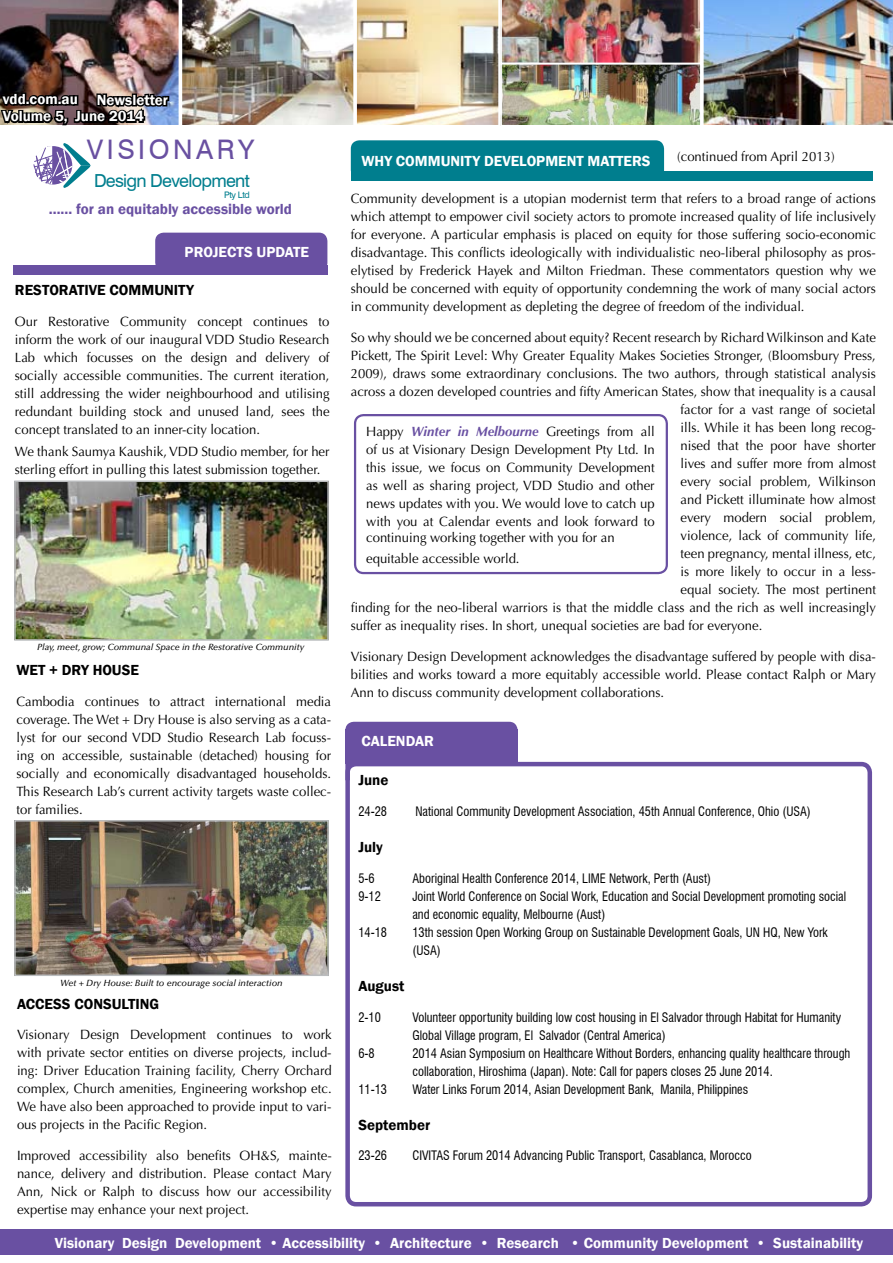
<style>
.page{position:relative;width:893px;height:1263px;background:#fff}
.page>*{position:absolute;margin:0;border:0;box-sizing:border-box;transform-origin:0 0}
.t1{font:27px "Swiss 721 BT";letter-spacing:.13em;color:#6950a1}
.t2{font:18px "Swiss 721 BT";letter-spacing:-.04em;color:#007e8e}
.t3{font:600 15px/16.5px "Franklin Gothic";color:#fff}
.t4{font:600 15px "Franklin Gothic";color:#000}
.t5{font:600 15px "Franklin Gothic";color:#6950a2}
.t6{font:13.5px/18px "Optima";color:#000;text-align:justify}
.t7{font:condensed 12.75px/18px "Swiss 721 BT";color:#000}
.t8{font:italic 500 9px "Optima LT Std";color:#000}
.t9{font:9px "Swiss 721 BT";letter-spacing:-.04em;color:#007e8e}
.s1{font-weight:700;font-style:italic;color:#6950a2}
</style>
<div class="page">
<svg style="left:33px;top:143px;width:58px;height:45px"></svg>
<div style="left:0;top:1229px;width:893px;height:26px;background:#6950a2"></div>
<div style="left:155px;top:233px;width:172px;height:38px;background:#6950a2;border-radius:9px"></div>
<div style="left:13px;top:265px;width:314px;height:9px;background:#6950a2"></div>
<div style="left:351px;top:140px;width:313px;height:39px;background:#007e8e;border-radius:9px"></div>
<div style="left:351px;top:172px;width:521px;height:9px;background:#007e8e"></div>
<img style="left:17px;top:823px;width:309px;height:150px">
<div style="left:14px;top:820px;width:315px;height:156px;border:2px solid #babcbe"></div>
<img style="left:17px;top:483px;width:309px;height:155px">
<div style="left:14px;top:480px;width:315px;height:161px;border:2px solid #babcbe"></div>
<div style="left:345px;top:762px;width:527px;height:444px;border:4px solid #6950a2;border-radius:9px"></div>
<div style="left:345px;top:722px;width:173px;height:34px;background:#6950a2;border-radius:9px"></div>
<div style="left:345px;top:729px;width:173px;height:34px;background:#6950a2"></div>
<div style="left:345px;top:748px;width:5px;height:32px;background:#6950a2"></div>
<div style="left:354px;top:414px;width:314px;height:160px;border:2px solid #6950a2;border-radius:9px"></div>
<img style="left:0;top:0;width:893px;height:126px">
<p class="t3" style="left:3px;top:91px;width:77px">vdd.com.au</p>
<p class="t3" style="left:3px;top:92px;width:167px;text-indent:94px">Newsletter<br>Volume 5, June 2014</p>
<h1 class="t1" style="left:87px;top:133px;width:169px">VISIONARY</h1>
<h2 class="t2" style="left:94px;top:169px;width:157px">Design Development</h2>
<p class="t9" style="left:224px;top:190px;width:27px">Pty Ltd</p>
<p class="t6" style="left:351px;top:190px;width:527px">Community development is a utopian modernist term that refers to a broad range of actions which attempt to empower civil society actors to promote increased quality of life inclusively for everyone. A particular emphasis is placed on equity for those suffering socio-economic disadvantage. This conflicts ideologically with individualistic neo-liberal philosophy as pros&shy;elytised by Frederick Hayek and Milton Friedman. These commentators question why we should be concerned with equity of opportunity condemning the work of many social actors in community development as depleting the degree of freedom of the individual.</p>
<p class="t6" style="left:351px;top:329px;width:527px">So why should we be concerned about equity? Recent research by Richard Wilkinson and Kate</p>
<p class="t6" style="left:351px;top:347px;width:527px">Pickett, The Spirit Level: Why Greater Equality Makes Societies Stronger, (Bloomsbury Press,</p>
<p class="t6" style="left:351px;top:365px;width:527px">2009), draws some extraordinary conclusions. The two authors, through statistical analysis</p>
<p class="t6" style="left:351px;top:383px;width:527px">across a dozen developed countries and fifty American States, show that inequality is a causal</p>
<p class="t6" style="left:681px;top:401px;width:197px">factor for a vast range of societal</p>
<p class="t6" style="left:681px;top:419px;width:197px">ills. While it has been long recog-</p>
<p class="t6" style="left:681px;top:437px;width:197px">nised that the poor have shorter</p>
<p class="t6" style="left:681px;top:455px;width:197px">lives and suffer more from almost</p>
<p class="t6" style="left:681px;top:473px;width:197px">every social problem, Wilkinson</p>
<p class="t6" style="left:681px;top:490px;width:197px">and Pickett illuminate how almost</p>
<p class="t6" style="left:681px;top:508px;width:197px">every modern social problem,</p>
<p class="t6" style="left:681px;top:526px;width:197px">violence, lack of community life,</p>
<p class="t6" style="left:681px;top:544px;width:197px">teen pregnancy, mental illness, etc,</p>
<p class="t6" style="left:681px;top:562px;width:197px">is more likely to occur in a less-</p>
<p class="t6" style="left:681px;top:580px;width:197px">equal society. The most pertinent</p>
<p class="t6" style="left:351px;top:598px;width:527px">finding for the neo-liberal warriors is that the middle class and the rich as well increasingly</p>
<p class="t6" style="left:351px;top:616px;width:413px">suffer as inequality rises. In short, unequal societies are bad for everyone.</p>
<p class="t6" style="left:351px;top:647px;width:527px">Visionary Design Development acknowledges the disadvantage suffered by people with disa&shy;bilities and works toward a more equitably accessible world. Please contact Ralph or Mary Ann to discuss community development collaborations.</p>
<p class="t3" style="left:362px;top:153px;width:291px">WHY COMMUNITY DEVELOPMENT MATTERS</p>
<p class="t6" style="left:677px;top:147px;width:159px">(continued from April 2013)</p>
<p class="t5" style="left:49px;top:200px;width:245px">…… for an equitably accessible world</p>
<p class="t3" style="left:185px;top:244px;width:126px">PROJECTS UPDATE</p>
<p class="t4" style="left:15px;top:281px;width:181px">RESTORATIVE COMMUNITY</p>
<p class="t6" style="left:15px;top:312px;width:316px">Our Restorative Community concept continues to inform the work of our inaugural VDD Studio Research Lab which focusses on the design and delivery of socially accessible communities. The current iteration, still addressing the wider neighbourhood and utilising redundant building stock and unused land, sees the concept translated to an inner-city location.</p>
<p class="t6" style="left:15px;top:443px;width:316px">We thank Saumya Kaushik, VDD Studio member, for her sterling effort in pulling this latest submission together.</p>
<p class="t6" style="left:366px;top:422px;width:290px">Happy <span class="s1">Winter in Melbourne</span> Greetings from all of us at Visionary Design Development Pty Ltd. In this issue, we focus on Community Development as well as sharing project, VDD Studio and other news updates with you. We would love to catch up with you at Calendar events and look forward to</p>
<p class="t6" style="left:366px;top:528px;width:250px;line-height:20.2px">continuing working together with you for an equitable accessible world.</p>
<p class="t8" style="left:37px;top:642px;width:269px">Play, meet, grow; Communal Space in the Restorative Community</p>
<p class="t4" style="left:16px;top:661px;width:124px">WET + DRY HOUSE</p>
<p class="t6" style="left:16px;top:692px;width:316px">Cambodia continues to attract international media coverage. The Wet + Dry House is also serving as a cata&shy;lyst for our second VDD Studio Research Lab focuss&shy;ing on accessible, sustainable (detached) housing for socially and economically disadvantaged households.<br>This Research Lab’s current activity targets waste collec&shy;tor families.</p>
<p class="t3" style="left:361px;top:733px;width:74px">CALENDAR</p>
<p class="t4" style="left:358px;top:771px;width:32px">June</p>
<p class="t7" style="left:358px;top:802px;width:30px">24-28</p>
<p class="t7" style="left:415px;top:802px;width:397px">National Community Development Association, 45th Annual Conference, Ohio (USA)</p>
<p class="t4" style="left:358px;top:838px;width:26px">July</p>
<p class="t7" style="left:358px;top:869px;width:18px">5-6</p>
<p class="t7" style="left:412px;top:869px;width:300px">Aboriginal Health Conference 2014, LIME Network, Perth (Aust)</p>
<p class="t7" style="left:358px;top:887px;width:24px">9-12</p>
<p class="t7" style="left:412px;top:887px;width:435px">Joint World Conference on Social Work, Education and Social Development promoting social and economic equality, Melbourne (Aust)</p>
<p class="t7" style="left:358px;top:923px;width:30px">14-18</p>
<p class="t7" style="left:412px;top:923px;width:417px">13th session Open Working Group on Sustainable Development Goals, UN HQ, New York (USA)</p>
<p class="t4" style="left:358px;top:977px;width:48px">August</p>
<p class="t7" style="left:358px;top:1008px;width:24px">2-10</p>
<p class="t7" style="left:412px;top:1008px;width:430px">Volunteer opportunity building low cost housing in El Salvador through Habitat for Humanity<br>Global Village program, El Salvador (Central America)</p>
<p class="t7" style="left:358px;top:1044px;width:18px">6-8</p>
<p class="t7" style="left:412px;top:1044px;width:440px">2014 Asian Symposium on Healthcare Without Borders, enhancing quality healthcare through collaboration, Hiroshima (Japan). Note: Call for papers closes 25 June 2014.</p>
<p class="t7" style="left:358px;top:1080px;width:30px">11-13</p>
<p class="t7" style="left:412px;top:1080px;width:337px">Water Links Forum 2014, Asian Development Bank, Manila, Philippines</p>
<p class="t4" style="left:358px;top:1115px;width:73px">September</p>
<p class="t7" style="left:358px;top:1147px;width:30px">23-26</p>
<p class="t7" style="left:412px;top:1147px;width:341px">CIVITAS Forum 2014 Advancing Public Transport, Casablanca, Morocco</p>
<p class="t8" style="left:60px;top:977px;width:224px">Wet + Dry House: Built to encourage social interaction</p>
<p class="t4" style="left:17px;top:994px;width:144px">ACCESS CONSULTING</p>
<p class="t6" style="left:17px;top:1026px;width:316px">Visionary Design Development continues to work with private sector entities on diverse projects, includ&shy;ing: Driver Education Training facility, Cherry Orchard complex, Church amenities, Engineering workshop etc.<br>We have also been approached to provide input to vari&shy;ous projects in the Pacific Region.</p>
<p class="t6" style="left:17px;top:1147px;width:316px">Improved accessibility also benefits OH&amp;S, mainte&shy;nance, delivery and distribution. Please contact Mary Ann, Nick or Ralph to discuss how our accessibility expertise may enhance your next project.</p>
<p class="t3" style="left:55px;top:1235px;width:810px">Visionary Design Development • Accessibility • Architecture • Research • Community Development • Sustainability</p>
</div>
